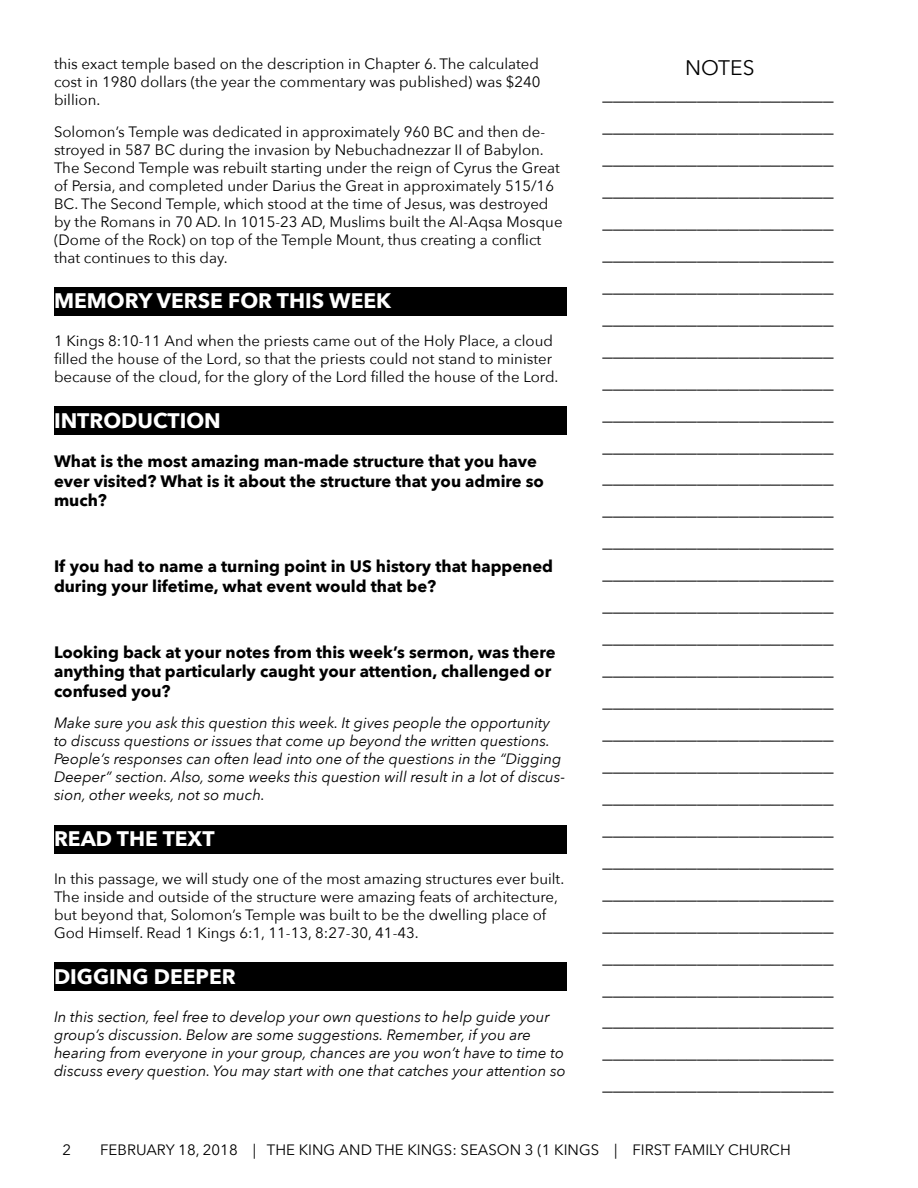
<style>
.page{position:relative;width:918px;height:1188px;background:#fff}
.page>*{position:absolute;margin:0;border:0;box-sizing:border-box;transform-origin:0 0}
.t1{font:21px/32px "Avenir Next";color:#000;text-align:center}
.t2{font:700 21px "Avenir Next";color:#fff}
.t3{font:700 16.5px/19.5px "Avenir Next";color:#000}
.t4{font:15px/18px "Avenir Next";color:#000}
.t5{font:italic 15px/18px "Avenir Next";color:#000}
</style>
<div class="page">
<div style="left:54px;top:287px;width:513px;height:29px;background:#000"></div>
<div style="left:54px;top:407px;width:513px;height:28px;background:#000"></div>
<div style="left:54px;top:825px;width:513px;height:29px;background:#000"></div>
<div style="left:54px;top:963px;width:513px;height:28px;background:#000"></div>
<p class="t4" style="left:54px;top:54px;width:488px;text-align:justify">this exact temple based on the description in Chapter 6. The calculated cost in 1980 dollars (the year the commentary was published) was $240 billion.</p>
<p class="t4" style="left:54px;top:122px;width:510px">Solomon’s Temple was dedicated in approximately 960 BC and then de&shy;stroyed in 587 BC during the invasion by Nebuchadnezzar II of Babylon.<br>The Second Temple was rebuilt starting under the reign of Cyrus the Great of Persia, and completed under Darius the Great in approximately 515/16<br>BC. The Second Temple, which stood at the time of Jesus, was destroyed by the Romans in 70 AD. In 1015-23 AD, Muslims built the Al-Aqsa Mosque (Dome of the Rock) on top of the Temple Mount, thus creating a conflict that continues to this day.</p>
<h1 class="t2" style="left:54px;top:282px;width:339px">MEMORY VERSE FOR THIS WEEK</h1>
<p class="t4" style="left:54px;top:331px;width:506px">1 Kings 8:10-11 And when the priests came out of the Holy Place, a cloud filled the house of the Lord, so that the priests could not stand to minister because of the cloud, for the glory of the Lord filled the house of the Lord.</p>
<h1 class="t2" style="left:54px;top:402px;width:168px">INTRODUCTION</h1>
<p class="t3" style="left:54px;top:452px;width:492px">What is the most amazing man-made structure that you have ever visited? What is it about the structure that you admire so much?</p>
<p class="t3" style="left:54px;top:557px;width:501px">If you had to name a turning point in US history that happened during your lifetime, what event would that be?</p>
<p class="t3" style="left:54px;top:642px;width:503px">Looking back at your notes from this week’s sermon, was there anything that particularly caught your attention, challenged or confused you?</p>
<p class="t5" style="left:54px;top:714px;width:513px">Make sure you ask this question this week. It gives people the opportunity to discuss questions or issues that come up beyond the written questions.<br>People’s responses can often lead into one of the questions in the “Digging Deeper” section. Also, some weeks this question will result in a lot of discus&shy;sion, other weeks, not so much.</p>
<h1 class="t2" style="left:54px;top:820px;width:162px">READ THE TEXT</h1>
<p class="t4" style="left:54px;top:869px;width:512px">In this passage, we will study one of the most amazing structures ever built.<br>The inside and outside of the structure were amazing feats of architecture, but beyond that, Solomon’s Temple was built to be the dwelling place of God Himself. Read 1 Kings 6:1, 11-13, 8:27-30, 41-43.</p>
<h1 class="t2" style="left:54px;top:958px;width:183px">DIGGING DEEPER</h1>
<p class="t5" style="left:54px;top:1007px;width:513px">In this section, feel free to develop your own questions to help guide your group’s discussion. Below are some suggestions. Remember, if you are hearing from everyone in your group, chances are you won’t have to time to discuss every question. You may start with one that catches your attention so</p>
<h1 class="t1" style="left:603px;top:54px;width:232px;line-height:25.2px">NOTES ______________________</h1>
<p class="t1" style="left:603px;top:108px;width:232px;text-align:justify">______________________ ______________________ ______________________ ______________________ ______________________ ______________________ ______________________ ______________________ ______________________ ______________________ ______________________ ______________________ ______________________ ______________________ ______________________ ______________________ ______________________ ______________________ ______________________ ______________________ ______________________ ______________________ ______________________ ______________________ ______________________ ______________________ ______________________ ______________________ ______________________ ______________________ ______________________</p>
<p class="t4" style="left:63px;top:1140px;width:10px">2</p>
<p class="t4" style="left:100px;top:1140px;width:692px">FEBRUARY 18, 2018 | THE KING AND THE KINGS: SEASON 3 (1 KINGS | FIRST FAMILY CHURCH</p>
</div>
